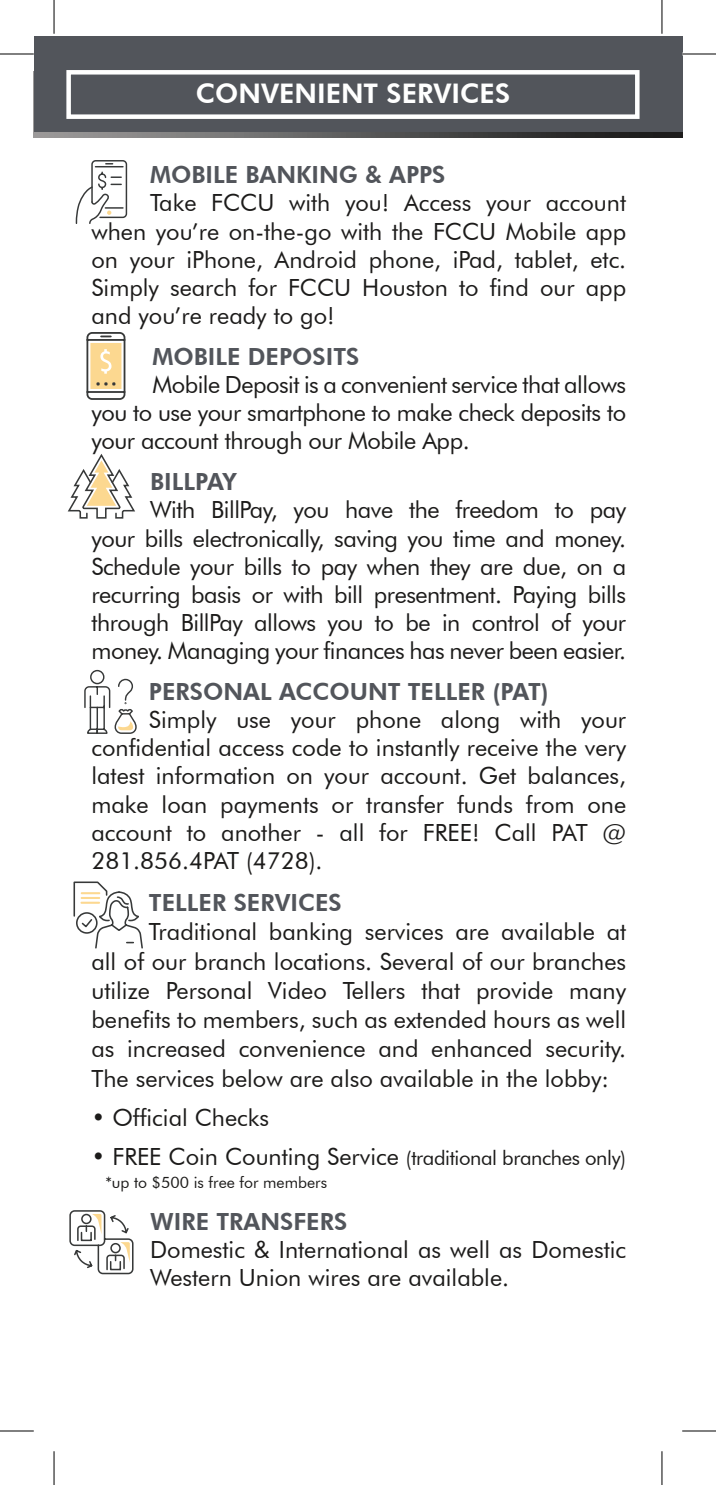
<style>
.page{position:relative;width:716px;height:1485px;background:#fff}
.page>*{position:absolute;margin:0;border:0;box-sizing:border-box;transform-origin:0 0}
.t1{font:800 27px "Futura BT";color:#fff}
.t2{font:23.62px/28.1px "Futura BT";color:#1c1b1a;text-align:justify}
.t3{font:800 23.62px "Futura BT";color:#52555b}
.t4{font:20.25px "Futura BT";letter-spacing:-.02em;color:#1c1b1a}
.t5{font:15.75px "Futura BT";color:#1c1b1a}
.s1{font-size:23.62px}
</style>
<div class="page">
<div style="left:34px;top:71px;width:648px;height:66px;background:linear-gradient(to right,#a1a09f,#131413)"></div>
<div style="left:34px;top:36px;width:648px;height:96px;background:#52555b"></div>
<div style="left:66px;top:70px;width:573px;height:49px;background:#52555b;border:4px solid #fff"></div>
<svg style="left:67px;top:454px;width:68px;height:65px"></svg>
<svg style="left:75px;top:160px;width:53px;height:64px"></svg>
<svg style="left:84px;top:669px;width:53px;height:65px"></svg>
<svg style="left:86px;top:332px;width:40px;height:68px"></svg>
<svg style="left:73px;top:881px;width:70px;height:68px"></svg>
<svg style="left:69px;top:1210px;width:65px;height:65px"></svg>
<hr style="left:0;top:54px;width:34px;height:1px;background:#000">
<hr style="left:682px;top:54px;width:34px;height:1px;background:#000">
<hr style="left:0;top:1431px;width:34px;height:1px;background:#000">
<hr style="left:682px;top:1431px;width:34px;height:1px;background:#000">
<hr style="left:54px;top:0;width:1px;height:34px;background:#000">
<hr style="left:54px;top:1451px;width:1px;height:34px;background:#000">
<hr style="left:661px;top:0;width:1px;height:34px;background:#000">
<hr style="left:661px;top:1451px;width:1px;height:34px;background:#000">
<p class="t1" style="left:196px;top:77px;width:316px">CONVENIENT SERVICES</p>
<p class="t3" style="left:150px;top:161px;width:297px">MOBILE BANKING &amp; APPS</p>
<p class="t2" style="left:91px;top:189px;width:536px;text-indent:59px">Take FCCU with you! Access your account when you’re on-the-go with the FCCU Mobile app on your iPhone, Android phone, iPad, tablet, etc.<br>Simply search for FCCU Houston to find our app and you’re ready to go!</p>
<p class="t3" style="left:152px;top:342px;width:208px">MOBILE DEPOSITS</p>
<p class="t2" style="left:91px;top:370px;width:536px;text-indent:61px">Mobile Deposit is a convenient service that allows you to use your smartphone to make check deposits to your account through our Mobile App.</p>
<p class="t3" style="left:150px;top:468px;width:88px">BILLPAY</p>
<p class="t2" style="left:91px;top:496px;width:536px;text-indent:59px">With BillPay, you have the freedom to pay your bills electronically, saving you time and money.<br>Schedule your bills to pay when they are due, on a recurring basis or with bill presentment. Paying bills through BillPay allows you to be in control of your money. Managing your finances has never been easier.</p>
<p class="t3" style="left:149px;top:677px;width:401px">PERSONAL ACCOUNT TELLER (PAT)</p>
<p class="t2" style="left:91px;top:706px;width:536px;text-indent:57px">Simply use your phone along with your confidential access code to instantly receive the very latest information on your account. Get balances, make loan payments or transfer funds from one account to another - all for FREE! Call PAT @ 281.856.4PAT (4728).</p>
<p class="t3" style="left:149px;top:888px;width:194px">TELLER SERVICES</p>
<p class="t2" style="left:91px;top:917px;width:536px;line-height:29.2px;text-indent:57px">Traditional banking services are available at all of our branch locations. Several of our branches utilize Personal Video Tellers that provide many benefits to members, such as extended hours as well as increased convenience and enhanced security.<br>The services below are also available in the lobby:</p>
<p class="t2" style="left:91px;top:1103px;width:179px">• Official Checks</p>
<p class="t4" style="left:91px;top:1146px;width:536px"><span class="s1">• FREE Coin Counting Service</span> (traditional branches only)</p>
<p class="t5" style="left:105px;top:1173px;width:223px">*up to $500 is free for members</p>
<p class="t3" style="left:150px;top:1207px;width:199px">WIRE TRANSFERS</p>
<p class="t2" style="left:150px;top:1236px;width:477px">Domestic &amp; International as well as Domestic<br>Western Union wires are available.</p>
</div>
